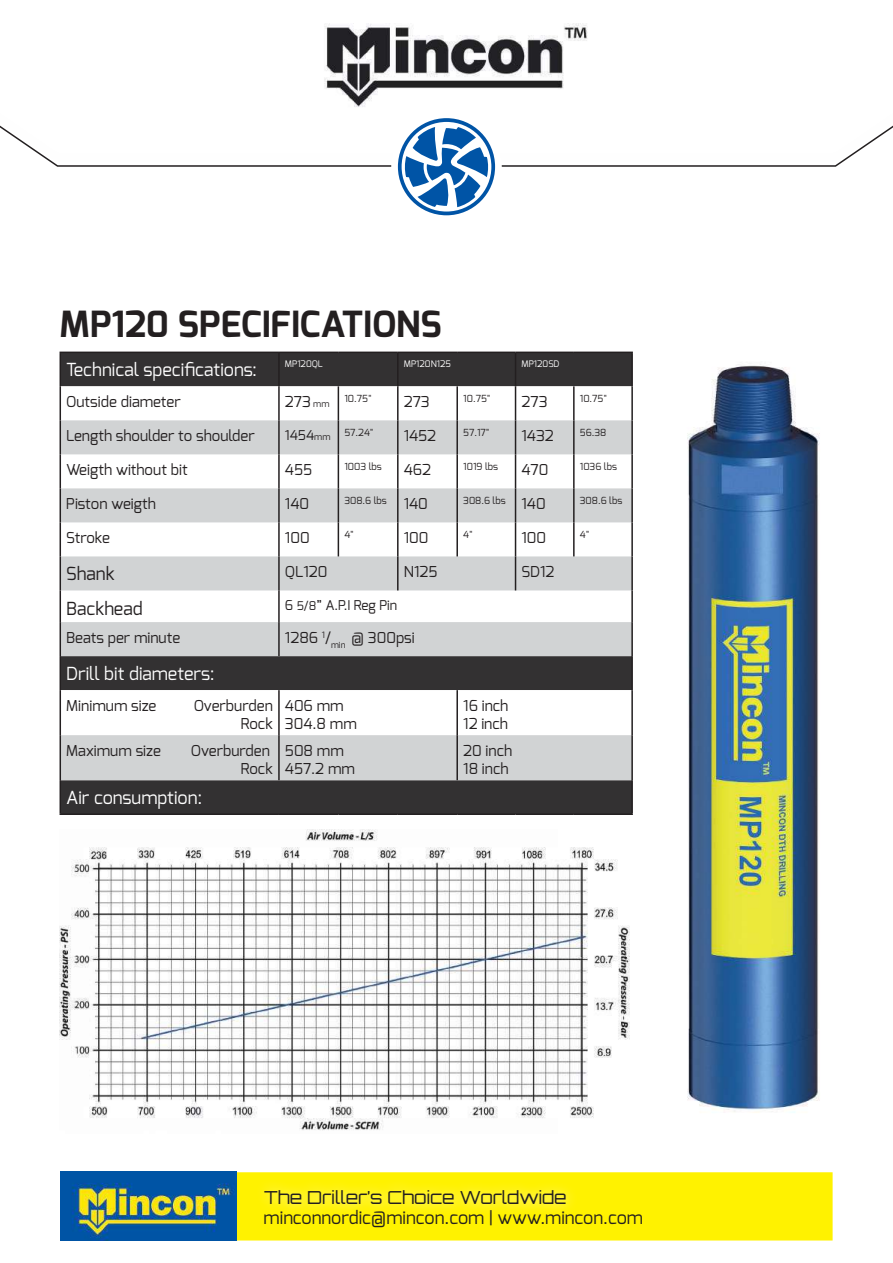
<style>
.page{position:relative;width:893px;height:1263px;background:#fff}
.page>*{position:absolute;margin:0;border:0;box-sizing:border-box;transform-origin:0 0}
.t1{font:700 36px "Exo";color:#231f20}
.t2{font:18px "Exo";color:#fff}
.t3{font:18px "Exo";color:#231f20}
.t4{font:300 18px "Orbitron";color:#231f20}
.t5{font:15px/18px "Exo";color:#231f20}
.t6{font:13.5px "Exo";color:#231f20}
.t7{font:9.75px "Exo";color:#231f20}
.t8{font:9px "Exo";color:#fff}
.s1{font-size:9px}
.s2{font-size:15px}
.s3{font-size:12px}
</style>
<div class="page">
<div style="left:230px;top:1173px;width:602px;height:67px;background:#fff200"></div>
<div style="left:230px;top:1172px;width:603px;height:68px;border:2px solid #fff200"></div>
<div style="left:255px;top:1179px;width:322px;height:37px;background:#fff;opacity:.75"></div>
<img style="left:60px;top:1172px;width:176px;height:69px">
<svg style="left:0;top:118px;width:893px;height:97px"></svg>
<img style="left:580px;top:351px;width:240px;height:762px">
<img style="left:324px;top:23px;width:264px;height:84px">
<div style="left:61px;top:353px;width:570px;height:460px;background:#333132"></div>
<svg style="left:61px;top:386px;width:570px;height:349px"></svg>
<svg style="left:61px;top:420px;width:570px;height:236px;fill:#d1d3d4"></svg>
<div style="left:61px;top:735px;width:570px;height:45px;background:#d1d3d4"></div>
<hr style="left:60px;top:352px;width:219px;height:1px;background:#231f20">
<hr style="left:60px;top:353px;width:1px;height:33px;background:#231f20">
<hr style="left:279px;top:352px;width:59px;height:1px;background:#231f20">
<hr style="left:278px;top:353px;width:2px;height:33px;background:#231f20">
<hr style="left:338px;top:352px;width:60px;height:1px;background:#231f20">
<hr style="left:398px;top:352px;width:59px;height:1px;background:#231f20">
<hr style="left:397px;top:353px;width:2px;height:33px;background:#231f20">
<hr style="left:457px;top:352px;width:58px;height:1px;background:#231f20">
<hr style="left:515px;top:352px;width:59px;height:1px;background:#231f20">
<hr style="left:515px;top:353px;width:1px;height:33px;background:#231f20">
<hr style="left:574px;top:352px;width:59px;height:1px;background:#231f20">
<hr style="left:631px;top:353px;width:2px;height:33px;background:#231f20">
<hr style="left:60px;top:386px;width:1px;height:34px;background:#231f20">
<hr style="left:278px;top:386px;width:2px;height:34px;background:#231f20">
<hr style="left:338px;top:386px;width:1px;height:34px;background:#231f20">
<hr style="left:397px;top:386px;width:2px;height:34px;background:#231f20">
<hr style="left:456px;top:386px;width:2px;height:34px;background:#231f20">
<hr style="left:515px;top:386px;width:1px;height:34px;background:#231f20">
<hr style="left:573px;top:386px;width:2px;height:34px;background:#231f20">
<hr style="left:631px;top:386px;width:2px;height:34px;background:#231f20">
<hr style="left:60px;top:420px;width:1px;height:34px;background:#231f20">
<hr style="left:278px;top:420px;width:2px;height:34px;background:#231f20">
<hr style="left:338px;top:420px;width:1px;height:34px;background:#231f20">
<hr style="left:397px;top:420px;width:2px;height:34px;background:#231f20">
<hr style="left:456px;top:420px;width:2px;height:34px;background:#231f20">
<hr style="left:515px;top:420px;width:1px;height:34px;background:#231f20">
<hr style="left:573px;top:420px;width:2px;height:34px;background:#231f20">
<hr style="left:631px;top:420px;width:2px;height:34px;background:#231f20">
<hr style="left:60px;top:454px;width:1px;height:34px;background:#231f20">
<hr style="left:278px;top:454px;width:2px;height:34px;background:#231f20">
<hr style="left:338px;top:454px;width:1px;height:34px;background:#231f20">
<hr style="left:397px;top:454px;width:2px;height:34px;background:#231f20">
<hr style="left:456px;top:454px;width:2px;height:34px;background:#231f20">
<hr style="left:515px;top:454px;width:1px;height:34px;background:#231f20">
<hr style="left:573px;top:454px;width:2px;height:34px;background:#231f20">
<hr style="left:631px;top:454px;width:2px;height:34px;background:#231f20">
<hr style="left:60px;top:488px;width:1px;height:34px;background:#231f20">
<hr style="left:278px;top:488px;width:2px;height:34px;background:#231f20">
<hr style="left:338px;top:488px;width:1px;height:34px;background:#231f20">
<hr style="left:397px;top:488px;width:2px;height:34px;background:#231f20">
<hr style="left:456px;top:488px;width:2px;height:34px;background:#231f20">
<hr style="left:515px;top:488px;width:1px;height:34px;background:#231f20">
<hr style="left:573px;top:488px;width:2px;height:34px;background:#231f20">
<hr style="left:631px;top:488px;width:2px;height:34px;background:#231f20">
<hr style="left:60px;top:522px;width:1px;height:34px;background:#231f20">
<hr style="left:278px;top:522px;width:2px;height:34px;background:#231f20">
<hr style="left:338px;top:522px;width:1px;height:34px;background:#231f20">
<hr style="left:397px;top:522px;width:2px;height:34px;background:#231f20">
<hr style="left:456px;top:522px;width:2px;height:34px;background:#231f20">
<hr style="left:515px;top:522px;width:1px;height:34px;background:#231f20">
<hr style="left:573px;top:522px;width:2px;height:34px;background:#231f20">
<hr style="left:631px;top:522px;width:2px;height:34px;background:#231f20">
<hr style="left:60px;top:556px;width:1px;height:34px;background:#231f20">
<hr style="left:278px;top:556px;width:2px;height:34px;background:#231f20">
<hr style="left:397px;top:556px;width:2px;height:34px;background:#231f20">
<hr style="left:515px;top:556px;width:1px;height:34px;background:#231f20">
<hr style="left:631px;top:556px;width:2px;height:34px;background:#231f20">
<hr style="left:60px;top:590px;width:1px;height:32px;background:#231f20">
<hr style="left:278px;top:590px;width:2px;height:32px;background:#231f20">
<hr style="left:631px;top:590px;width:2px;height:32px;background:#231f20">
<hr style="left:60px;top:622px;width:1px;height:34px;background:#231f20">
<hr style="left:278px;top:622px;width:2px;height:34px;background:#231f20">
<hr style="left:631px;top:622px;width:2px;height:34px;background:#231f20">
<hr style="left:60px;top:656px;width:1px;height:34px;background:#231f20">
<hr style="left:631px;top:656px;width:2px;height:34px;background:#231f20">
<hr style="left:60px;top:690px;width:1px;height:45px;background:#231f20">
<hr style="left:278px;top:690px;width:2px;height:45px;background:#231f20">
<hr style="left:456px;top:690px;width:2px;height:45px;background:#231f20">
<hr style="left:631px;top:690px;width:2px;height:45px;background:#231f20">
<hr style="left:60px;top:735px;width:1px;height:45px;background:#231f20">
<hr style="left:278px;top:735px;width:2px;height:45px;background:#231f20">
<hr style="left:456px;top:735px;width:2px;height:45px;background:#231f20">
<hr style="left:631px;top:735px;width:2px;height:45px;background:#231f20">
<hr style="left:60px;top:780px;width:1px;height:33px;background:#231f20">
<hr style="left:631px;top:780px;width:2px;height:33px;background:#231f20">
<hr style="left:60px;top:813px;width:219px;height:2px;background:#231f20">
<hr style="left:279px;top:813px;width:59px;height:2px;background:#231f20">
<hr style="left:338px;top:813px;width:60px;height:2px;background:#231f20">
<hr style="left:398px;top:813px;width:59px;height:2px;background:#231f20">
<hr style="left:457px;top:813px;width:58px;height:2px;background:#231f20">
<hr style="left:515px;top:813px;width:59px;height:2px;background:#231f20">
<hr style="left:574px;top:813px;width:59px;height:2px;background:#231f20">
<img style="left:60px;top:829px;width:572px;height:302px">
<h1 class="t1" style="left:60px;top:308px;width:384px">MP120 SPECIFICATIONS</h1>
<p class="t2" style="left:66px;top:358px;width:192px">Technical specifications:</p>
<p class="t8" style="left:285px;top:360px;width:39px">MP120QL</p>
<p class="t8" style="left:404px;top:360px;width:49px">MP120N125</p>
<p class="t8" style="left:521px;top:360px;width:40px">MP120SD</p>
<p class="t5" style="left:66px;top:394px;width:116px">Outside diameter</p>
<p class="t5" style="left:285px;top:394px;width:46px">273 <span class="s1">mm</span></p>
<p class="t7" style="left:344px;top:394px;width:29px">10.75"</p>
<p class="t5" style="left:404px;top:394px;width:28px">273</p>
<p class="t7" style="left:463px;top:394px;width:29px">10.75"</p>
<p class="t5" style="left:521px;top:394px;width:28px">273</p>
<p class="t7" style="left:580px;top:394px;width:29px">10.75"</p>
<p class="t5" style="left:66px;top:428px;width:190px">Length shoulder to shoulder</p>
<p class="t6" style="left:285px;top:428px;width:47px">1454<span class="s1">mm</span></p>
<p class="t7" style="left:344px;top:428px;width:31px">57.24"</p>
<p class="t5" style="left:404px;top:428px;width:34px">1452</p>
<p class="t7" style="left:463px;top:428px;width:28px">57.17"</p>
<p class="t5" style="left:521px;top:428px;width:34px">1432</p>
<p class="t7" style="left:580px;top:428px;width:28px">56.38</p>
<p class="t5" style="left:66px;top:462px;width:123px">Weigth without bit</p>
<p class="t5" style="left:285px;top:462px;width:29px">455</p>
<p class="t7" style="left:344px;top:462px;width:39px">1003 lbs</p>
<p class="t5" style="left:404px;top:462px;width:29px">462</p>
<p class="t7" style="left:463px;top:462px;width:36px">1019 lbs</p>
<p class="t5" style="left:521px;top:462px;width:28px">470</p>
<p class="t7" style="left:580px;top:462px;width:39px">1036 lbs</p>
<p class="t5" style="left:66px;top:496px;width:91px">Piston weigth</p>
<p class="t5" style="left:285px;top:496px;width:26px">140</p>
<p class="t7" style="left:344px;top:496px;width:85px">308.6 lbs <span class="s2">140</span></p>
<p class="t7" style="left:463px;top:496px;width:84px">308.6 lbs <span class="s2">140</span></p>
<p class="t7" style="left:580px;top:496px;width:44px">308.6 lbs</p>
<p class="t5" style="left:66px;top:530px;width:45px">Stroke</p>
<p class="t5" style="left:285px;top:530px;width:26px">100</p>
<p class="t7" style="left:344px;top:530px;width:11px">4"</p>
<p class="t5" style="left:404px;top:530px;width:26px">100</p>
<p class="t7" style="left:463px;top:530px;width:11px">4"</p>
<p class="t5" style="left:521px;top:530px;width:26px">100</p>
<p class="t7" style="left:580px;top:530px;width:11px">4"</p>
<p class="t3" style="left:66px;top:565px;width:50px">Shank</p>
<p class="t5" style="left:285px;top:564px;width:44px">QL120</p>
<p class="t5" style="left:404px;top:564px;width:35px">N125</p>
<p class="t5" style="left:521px;top:564px;width:35px">SD12</p>
<p class="t3" style="left:66px;top:599px;width:78px">Backhead</p>
<p class="t6" style="left:285px;top:598px;width:114px">6 <span class="s3">5/8</span>” A.P.I Reg Pin</p>
<p class="t5" style="left:66px;top:630px;width:116px">Beats per minute</p>
<p class="t5" style="left:285px;top:630px;width:131px">1286 <sup>1</sup>/<sub>min</sub> @ 300psi</p>
<p class="t2" style="left:66px;top:662px;width:150px">Drill bit diameters:</p>
<p class="t5" style="left:66px;top:698px;width:92px">Minimum size</p>
<p class="t5" style="left:194px;top:698px;width:81px;text-align:right">Overburden<br>Rock</p>
<p class="t5" style="left:285px;top:698px;width:73px">406 mm<br>304.8 mm</p>
<p class="t5" style="left:463px;top:698px;width:47px">16 inch<br>12 inch</p>
<p class="t5" style="left:66px;top:743px;width:96px">Maximum size</p>
<p class="t5" style="left:191px;top:743px;width:84px;text-align:right">Overburden<br>Rock</p>
<p class="t5" style="left:285px;top:743px;width:72px">508 mm<br>457.2 mm</p>
<p class="t5" style="left:463px;top:743px;width:51px">20 inch<br>18 inch</p>
<p class="t2" style="left:66px;top:786px;width:138px">Air consumption:</p>
<p class="t4" style="left:264px;top:1187px;width:304px">The Driller’s Choice Worldwide</p>
<p class="t3" style="left:264px;top:1209px;width:381px">minconnordic@mincon.com | www.mincon.com</p>
</div>
